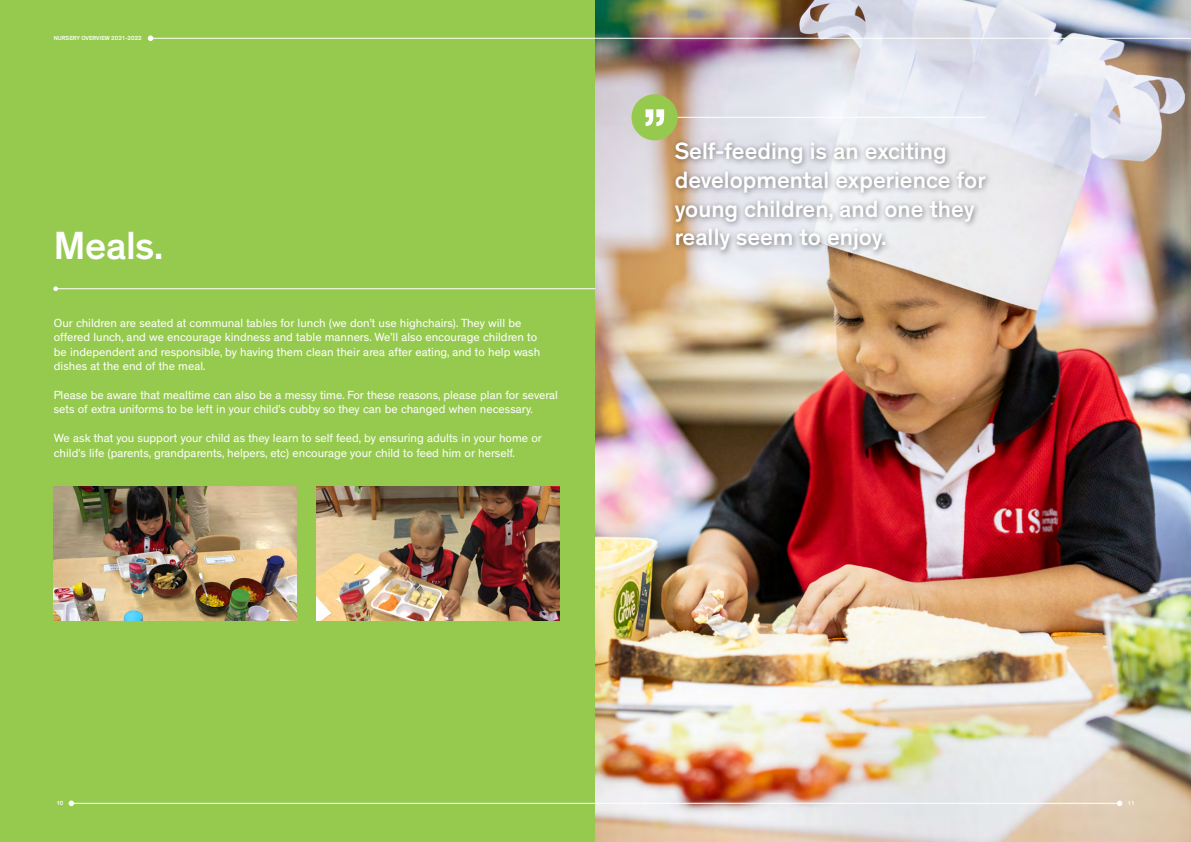
<style>
.page{position:relative;width:1191px;height:842px;background:#fff}
.page>*{position:absolute;margin:0;border:0;box-sizing:border-box;transform-origin:0 0}
.t1{font:500 60px "Theinhardt";color:#fff}
.t2{font:500 40px "Theinhardt";letter-spacing:-.01em;color:#fff}
.t3{font:500 24px/28.8px "Theinhardt";color:#fff}
.t4{font:12px/14.4px "Theinhardt";color:#fff}
.t5{font:500 6px "Theinhardt";color:#fff}
</style>
<div class="page">
<div style="left:0;top:0;width:595px;height:842px;background:#96ca4f"></div>
<img style="left:595px;top:0;width:596px;height:842px">
<svg style="left:53px;top:286px;width:5px;height:5px"></svg>
<hr style="left:56px;top:288px;width:539px;height:1px;background:#fff">
<img style="left:54px;top:486px;width:243px;height:134px">
<img style="left:316px;top:486px;width:243px;height:134px">
<svg style="left:1116px;top:800px;width:6px;height:6px"></svg>
<hr style="left:151px;top:38px;width:1040px;height:1px;background:#fff">
<svg style="left:148px;top:36px;width:5px;height:5px"></svg>
<hr style="left:71px;top:803px;width:1048px;height:1px;background:#fff">
<svg style="left:69px;top:800px;width:5px;height:6px"></svg>
<div style="left:631px;top:94px;width:46px;height:46px;background:#96ca4f;border-radius:50%"></div>
<div style="left:670px;top:138px;width:322px;height:119px;background:#000;opacity:.5"></div>
<hr style="left:677px;top:117px;width:308px;height:1px;background:#fff">
<p class="t5" style="left:54px;top:34px;width:89px">NURSERY OVERVIEW 2021-2022</p>
<h2 class="t2" style="left:54px;top:221px;width:111px">Meals.</h2>
<p class="t4" style="left:54px;top:316px;width:488px">Our children are seated at communal tables for lunch (we don’t use highchairs). They will be offered lunch, and we encourage kindness and table manners. We’ll also encourage children to be independent and responsible, by having them clean their area after eating, and to help wash dishes at the end of the meal.</p>
<p class="t4" style="left:54px;top:388px;width:506px">Please be aware that mealtime can also be a messy time. For these reasons, please plan for several sets of extra uniforms to be left in your child’s cubby so they can be changed when necessary.</p>
<p class="t4" style="left:54px;top:431px;width:489px">We ask that you support your child as they learn to self feed, by ensuring adults in your home or child’s life (parents, grandparents, helpers, etc) encourage your child to feed him or herself.</p>
<h1 class="t1" style="left:643px;top:94px;width:25px">”</h1>
<h3 class="t3" style="left:675px;top:137px;width:312px">Self-feeding is an exciting developmental experience for young children, and one they really seem to enjoy.</h3>
<p class="t5" style="left:56px;top:799px;width:9px">10</p>
<p class="t5" style="left:1127px;top:799px;width:9px">11</p>
</div>
